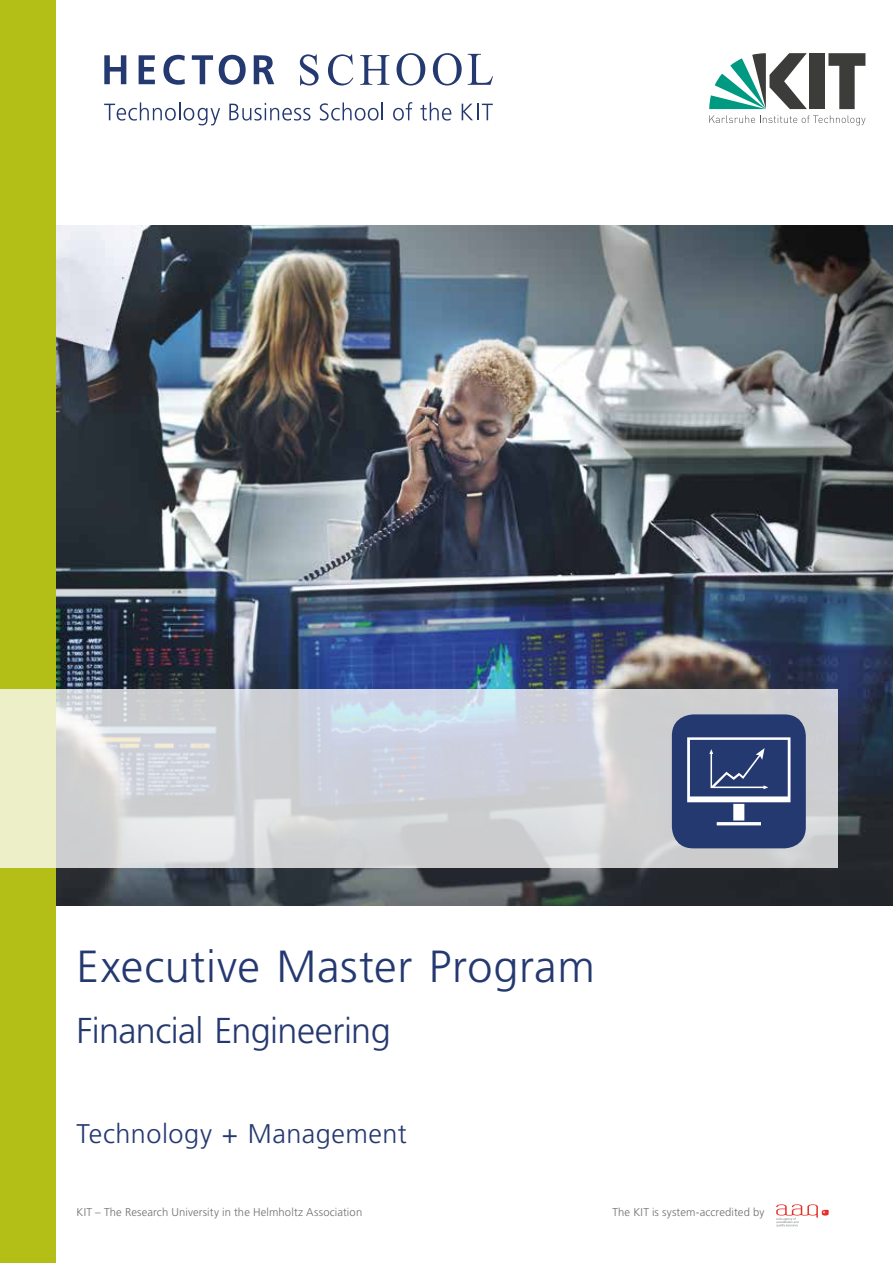
<style>
.page{position:relative;width:893px;height:1263px;background:#fff}
.page>*{position:absolute;margin:0;border:0;box-sizing:border-box;transform-origin:0 0}
.t1{font:300 45px "Frutiger LT Std";letter-spacing:.015em;color:#253971}
.t2{font:300 36px "Frutiger LT Std";letter-spacing:-.015em;color:#253971}
.t3{font:300 27px "Frutiger LT Std";letter-spacing:.02em;color:#253971}
.t4{font:300 11.25px "Frutiger LT Std";letter-spacing:.01em;color:#706f6f}
</style>
<div class="page">
<svg style="left:104px;top:102px;width:116px;height:23px"></svg>
<svg style="left:229px;top:103px;width:81px;height:18px"></svg>
<svg style="left:320px;top:102px;width:63px;height:19px"></svg>
<svg style="left:393px;top:102px;width:19px;height:19px"></svg>
<svg style="left:420px;top:102px;width:31px;height:19px"></svg>
<svg style="left:462px;top:104px;width:31px;height:16px"></svg>
<svg style="left:104px;top:55px;width:22px;height:29px"></svg>
<svg style="left:139px;top:55px;width:16px;height:29px"></svg>
<svg style="left:163px;top:55px;width:22px;height:30px"></svg>
<svg style="left:192px;top:55px;width:21px;height:29px"></svg>
<svg style="left:219px;top:55px;width:27px;height:30px"></svg>
<svg style="left:254px;top:55px;width:20px;height:29px"></svg>
<svg style="left:300px;top:54px;width:19px;height:31px"></svg>
<svg style="left:328px;top:54px;width:25px;height:31px"></svg>
<svg style="left:360px;top:55px;width:29px;height:30px"></svg>
<svg style="left:397px;top:53px;width:28px;height:33px"></svg>
<svg style="left:433px;top:53px;width:29px;height:33px"></svg>
<svg style="left:468px;top:54px;width:25px;height:31px"></svg>
<img style="left:55px;top:225px;width:838px;height:681px">
<div style="left:0;top:0;width:55px;height:1263px;background:#b3be17"></div>
<svg style="left:0;top:689px;width:838px;height:178px;background:#d3d5d7"></svg>
<svg style="left:776px;top:1204px;width:53px;height:23px"></svg>
<svg style="left:709px;top:53px;width:156px;height:72px"></svg>
<div style="left:672px;top:714px;width:134px;height:134px;background:#253971;border-radius:21px"></div>
<svg style="left:687px;top:737px;width:103px;height:88px"></svg>
<h1 class="t1" style="left:77px;top:941px;width:520px">Executive Master Program</h1>
<h2 class="t2" style="left:77px;top:1010px;width:316px">Financial Engineering</h2>
<h3 class="t3" style="left:77px;top:1118px;width:332px">Technology + Management</h3>
<p class="t4" style="left:77px;top:1206px;width:287px">KIT – The Research University in the Helmholtz Association</p>
<p class="t4" style="left:612px;top:1206px;width:153px">The KIT is system-accredited by</p>
</div>
